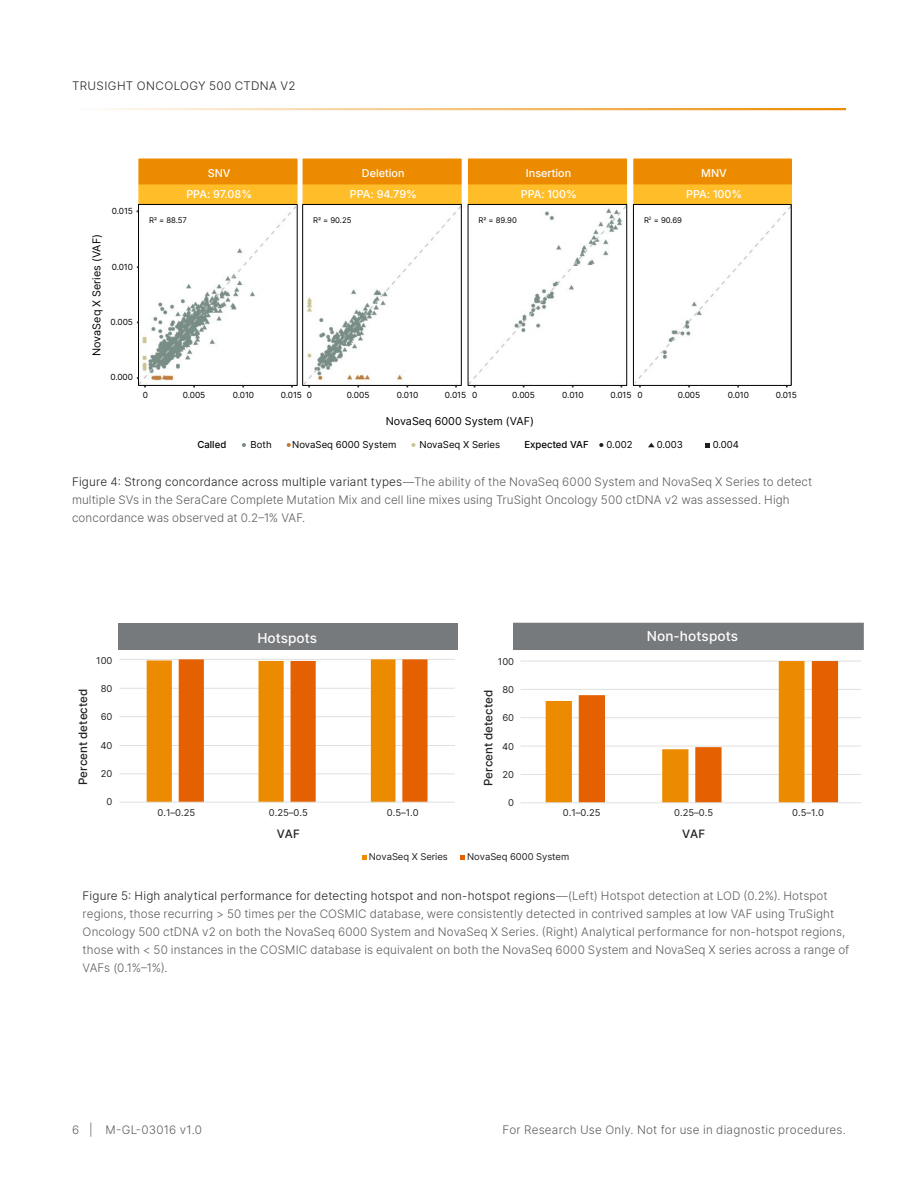
<style>
.page{position:relative;width:918px;height:1188px;background:#fff}
.page>*{position:absolute;margin:0;border:0;box-sizing:border-box;transform-origin:0 0}
.t1{font:14.7px "Arial";color:#7a7a7a}
.t2{font:500 13.65px "Inter";letter-spacing:.005em;color:#fff}
.Figure_Caption{font:300 11.7px/18px "Inter";letter-spacing:.01em;color:#5c5c5c}
.t3{font:300 11.7px "Inter";letter-spacing:.035em;color:#231f20}
.t4{font:500 11.55px "Inter";color:#231f20}
.t5{font:500 10.8px "Inter";color:#fff}
.t6{font:10.8px "Inter";color:#000}
.t7{font:9.6px "Inter";color:#000}
.t8{font:500 9.6px "Inter";color:#000}
.t9{font:9.45px "Inter";letter-spacing:-.005em;color:#231f20}
.t10{font:8.4px "Inter";letter-spacing:-.005em;color:#000}
.t11{font:7.8px "Inter";letter-spacing:-.005em;color:#000}
.s1{color:#231f20}
</style>
<div class="page">
<hr style="left:72px;top:108px;width:774px;height:2px;background:#ed8b00">
<img style="left:140px;top:206px;width:155px;height:178px">
<img style="left:304px;top:206px;width:156px;height:178px">
<img style="left:470px;top:206px;width:155px;height:178px">
<img style="left:635px;top:206px;width:155px;height:178px">
<div style="left:139px;top:184px;width:158px;height:20px;background:#ffbe29"></div>
<div style="left:138px;top:184px;width:160px;height:20px;border:1px solid #ffbe29"></div>
<div style="left:139px;top:159px;width:158px;height:25px;background:#ed8b00"></div>
<div style="left:138px;top:158px;width:160px;height:26px;border:1px solid #ed8b00"></div>
<div style="left:138px;top:204px;width:159px;height:182px;border:1px solid #000"></div>
<div style="left:303px;top:184px;width:158px;height:20px;background:#ffbe29"></div>
<div style="left:303px;top:184px;width:159px;height:20px;border:1px solid #ffbe29"></div>
<div style="left:303px;top:159px;width:158px;height:25px;background:#ed8b00"></div>
<div style="left:303px;top:158px;width:159px;height:26px;border:1px solid #ed8b00"></div>
<div style="left:302px;top:204px;width:160px;height:182px;border:1px solid #000"></div>
<div style="left:469px;top:184px;width:157px;height:20px;background:#ffbe29"></div>
<div style="left:468px;top:184px;width:159px;height:20px;border:1px solid #ffbe29"></div>
<div style="left:469px;top:159px;width:157px;height:25px;background:#ed8b00"></div>
<div style="left:468px;top:158px;width:159px;height:26px;border:1px solid #ed8b00"></div>
<div style="left:468px;top:204px;width:159px;height:182px;border:1px solid #000"></div>
<div style="left:634px;top:184px;width:157px;height:20px;background:#ffbe29"></div>
<div style="left:633px;top:184px;width:159px;height:20px;border:1px solid #ffbe29"></div>
<div style="left:634px;top:159px;width:157px;height:25px;background:#ed8b00"></div>
<div style="left:633px;top:158px;width:159px;height:26px;border:1px solid #ed8b00"></div>
<div style="left:633px;top:204px;width:159px;height:182px;border:1px solid #000"></div>
<svg style="left:242px;top:443px;width:4px;height:4px"></svg>
<svg style="left:287px;top:443px;width:4px;height:4px"></svg>
<svg style="left:411px;top:443px;width:5px;height:4px"></svg>
<svg style="left:599px;top:443px;width:4px;height:4px"></svg>
<svg style="left:706px;top:443px;width:4px;height:4px"></svg>
<svg style="left:648px;top:443px;width:7px;height:4px"></svg>
<div style="left:118px;top:623px;width:340px;height:27px;background:#777a7d"></div>
<hr style="left:119px;top:773px;width:336px;height:1px;background:#e0e0e0">
<hr style="left:119px;top:745px;width:336px;height:1px;background:#e0e0e0">
<hr style="left:119px;top:716px;width:336px;height:1px;background:#e0e0e0">
<hr style="left:119px;top:688px;width:336px;height:1px;background:#e0e0e0">
<hr style="left:119px;top:659px;width:336px;height:1px;background:#e0e0e0">
<svg style="left:147px;top:659px;width:281px;height:143px"></svg>
<hr style="left:119px;top:802px;width:336px;height:1px;background:#e0e0e0">
<svg style="left:362px;top:856px;width:5px;height:4px"></svg>
<svg style="left:461px;top:856px;width:4px;height:4px"></svg>
<hr style="left:520px;top:774px;width:341px;height:1px;background:#e0e0e0">
<hr style="left:520px;top:746px;width:341px;height:1px;background:#e0e0e0">
<hr style="left:520px;top:717px;width:341px;height:1px;background:#e0e0e0">
<hr style="left:520px;top:689px;width:341px;height:1px;background:#e0e0e0">
<hr style="left:520px;top:661px;width:341px;height:1px;background:#e0e0e0">
<svg style="left:546px;top:661px;width:292px;height:141px"></svg>
<hr style="left:520px;top:802px;width:341px;height:1px;background:#e0e0e0">
<div style="left:514px;top:623px;width:349px;height:27px;background:#777a7d"></div>
<p class="t3" style="left:72px;top:77px;width:225px">TRUSIGHT ONCOLOGY 500 CTDNA V2</p>
<p class="t10" style="left:112px;top:205px;width:23px">0.015</p>
<p class="t6" style="left:89px;top:356px;width:123px;rotate:-90deg">NovaSeq X Series (VAF)</p>
<p class="t10" style="left:112px;top:260px;width:23px">0.010</p>
<p class="t10" style="left:111px;top:316px;width:24px">0.005</p>
<p class="t10" style="left:110px;top:371px;width:24px">0.000</p>
<p class="t5" style="left:208px;top:165px;width:24px">SNV</p>
<p class="t5" style="left:186px;top:186px;width:67px">PPA: 97.08%</p>
<p class="t11" style="left:149px;top:214px;width:39px">R2 = 88.57</p>
<p class="t5" style="left:362px;top:165px;width:44px">Deletion</p>
<p class="t5" style="left:350px;top:186px;width:69px">PPA: 94.79%</p>
<p class="t11" style="left:313px;top:214px;width:40px">R2 = 90.25</p>
<p class="t5" style="left:526px;top:165px;width:47px">Insertion</p>
<p class="t5" style="left:521px;top:186px;width:58px">PPA: 100%</p>
<p class="t11" style="left:479px;top:214px;width:40px">R2 = 89.90</p>
<p class="t5" style="left:701px;top:165px;width:27px">MNV</p>
<p class="t5" style="left:686px;top:186px;width:58px">PPA: 100%</p>
<p class="t11" style="left:644px;top:214px;width:40px">R<sup>2</sup> = 90.69</p>
<p class="t10" style="left:143px;top:389px;width:7px">0</p>
<p class="t10" style="left:183px;top:389px;width:24px">0.005</p>
<p class="t10" style="left:233px;top:389px;width:23px">0.010</p>
<p class="t10" style="left:281px;top:389px;width:23px">0.015</p>
<p class="t10" style="left:307px;top:389px;width:7px">0</p>
<p class="t10" style="left:347px;top:389px;width:24px">0.005</p>
<p class="t10" style="left:397px;top:389px;width:23px">0.010</p>
<p class="t10" style="left:445px;top:389px;width:23px">0.015</p>
<p class="t10" style="left:472px;top:389px;width:7px">0</p>
<p class="t10" style="left:512px;top:389px;width:24px">0.005</p>
<p class="t10" style="left:562px;top:389px;width:23px">0.010</p>
<p class="t10" style="left:610px;top:389px;width:23px">0.015</p>
<p class="t10" style="left:638px;top:389px;width:7px">0</p>
<p class="t10" style="left:678px;top:389px;width:24px">0.005</p>
<p class="t10" style="left:728px;top:389px;width:23px">0.010</p>
<p class="t10" style="left:776px;top:389px;width:23px">0.015</p>
<p class="t6" style="left:386px;top:413px;width:150px">NovaSeq 6000 System (VAF)</p>
<p class="t8" style="left:197px;top:437px;width:30px">Called</p>
<p class="t7" style="left:251px;top:437px;width:23px">Both</p>
<p class="t7" style="left:292px;top:437px;width:106px">NovaSeq 6000 System</p>
<p class="t7" style="left:420px;top:437px;width:82px">NovaSeq X Series</p>
<p class="t8" style="left:525px;top:437px;width:66px">Expected VAF</p>
<p class="t7" style="left:607px;top:437px;width:27px">0.002</p>
<p class="t7" style="left:657px;top:437px;width:28px">0.003</p>
<p class="t7" style="left:713px;top:437px;width:28px">0.004</p>
<p class="Figure_Caption" style="left:72px;top:473px;width:742px"><span class="s1">Figure 4: Strong concordance across multiple variant types</span>—The ability of the NovaSeq 6000 System and NovaSeq X Series to detect multiple SVs in the SeraCare Complete Mutation Mix and cell line mixes using TruSight Oncology 500 ctDNA v2 was assessed. High concordance was observed at 0.2–1% VAF.</p>
<p class="t2" style="left:257px;top:628px;width:61px">Hotspots</p>
<p class="t2" style="left:647px;top:626px;width:93px">Non-hotspots</p>
<p class="t1" style="left:641px;top:629px;width:78px">!"#$%"&amp;'("&amp;</p>
<p class="t9" style="left:96px;top:653px;width:18px">100</p>
<p class="t9" style="left:101px;top:682px;width:13px">80</p>
<p class="t9" style="left:101px;top:710px;width:13px">60</p>
<p class="t9" style="left:101px;top:738px;width:13px">40</p>
<p class="t9" style="left:101px;top:767px;width:13px">20</p>
<p class="t9" style="left:107px;top:795px;width:7px">0</p>
<p class="t9" style="left:498px;top:654px;width:18px">100</p>
<p class="t9" style="left:502px;top:683px;width:13px">80</p>
<p class="t9" style="left:502px;top:711px;width:13px">60</p>
<p class="t9" style="left:502px;top:739px;width:13px">40</p>
<p class="t9" style="left:503px;top:768px;width:13px">20</p>
<p class="t9" style="left:508px;top:796px;width:7px">0</p>
<p class="t4" style="left:74px;top:785px;width:98px;rotate:-90deg">Percent detected</p>
<p class="t4" style="left:480px;top:786px;width:98px;rotate:-90deg">Percent detected</p>
<p class="t9" style="left:387px;top:806px;width:33px">0.5–1.0</p>
<p class="t9" style="left:563px;top:806px;width:39px">0.1–0.25</p>
<p class="t9" style="left:674px;top:806px;width:40px">0.25–0.5</p>
<p class="t9" style="left:792px;top:806px;width:33px">0.5–1.0</p>
<p class="t9" style="left:158px;top:806px;width:39px">0.1–0.25</p>
<p class="t9" style="left:269px;top:806px;width:40px">0.25–0.5</p>
<p class="t4" style="left:277px;top:825px;width:24px">VAF</p>
<p class="t4" style="left:682px;top:825px;width:24px">VAF</p>
<p class="t9" style="left:369px;top:850px;width:81px">NovaSeq X Series</p>
<p class="t9" style="left:467px;top:850px;width:104px">NovaSeq 6000 System</p>
<p class="Figure_Caption" style="left:83px;top:887px;width:768px"><span class="s1">Figure 5: High analytical performance for detecting hotspot and non-hotspot regions</span>—(Left) Hotspot detection at LOD (0.2%). Hotspot regions, those recurring &gt; 50 times per the COSMIC database, were consistently detected in contrived samples at low VAF using TruSight Oncology 500 ctDNA v2 on both the NovaSeq 6000 System and NovaSeq X Series. (Right) Analytical performance for non-hotspot regions, those with &lt; 50 instances in the COSMIC database is equivalent on both the NovaSeq 6000 System and NovaSeq X series across a range of VAFs (0.1%–1%).</p>
<p class="Figure_Caption" style="left:72px;top:1121px;width:132px">6 | M-GL-03016 v1.0</p>
<p class="Figure_Caption" style="left:502px;top:1121px;width:345px">For Research Use Only. Not for use in diagnostic procedures.</p>
</div>
